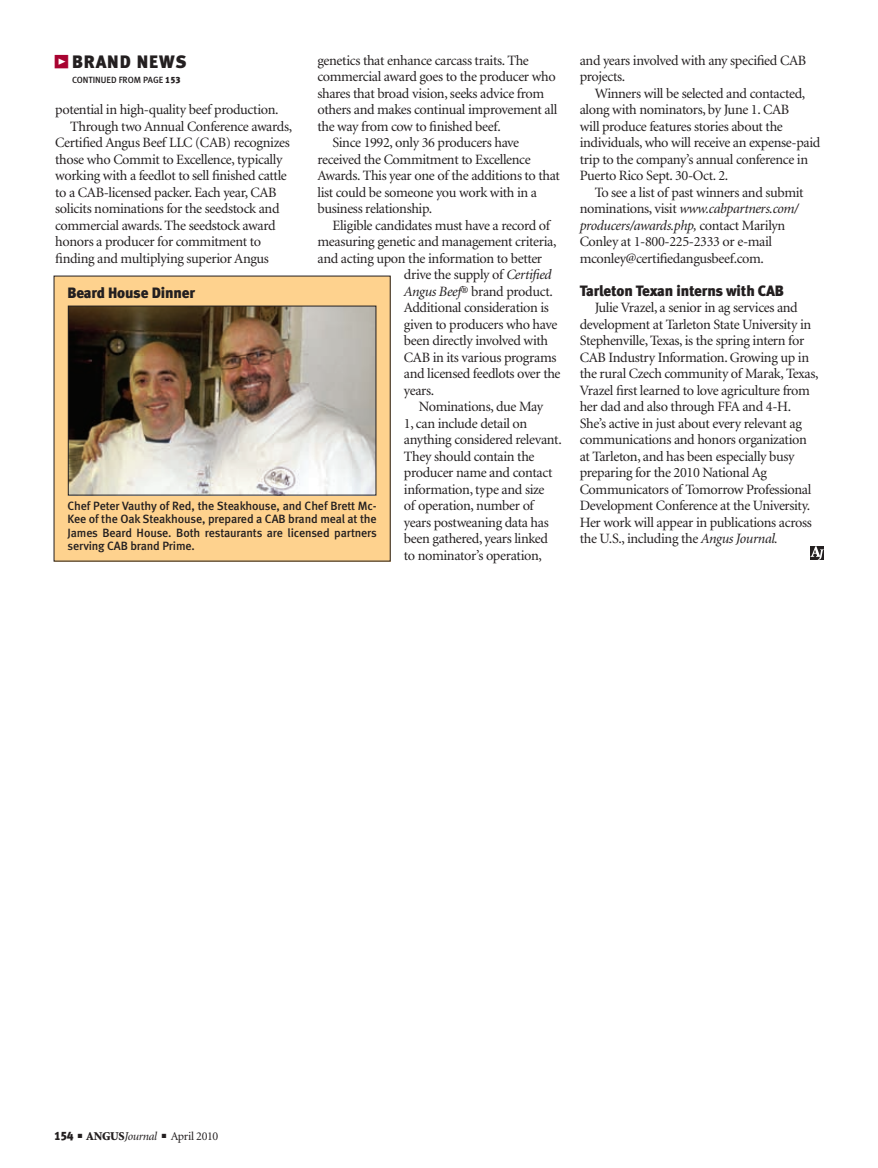
<style>
.page{position:relative;width:878px;height:1168px;background:#fff}
.page>*{position:absolute;margin:0;border:0;box-sizing:border-box;transform-origin:0 0}
.t1{font:18px "Meta Black LF";color:#231f20}
.subhead{font:15px "Meta Black LF";letter-spacing:-.01em;color:#231f20}
.body_text{font:14.25px/16.5px "Minion";letter-spacing:-.025em;color:#231f20}
.cutlines{font:12px/13.5px "Meta Medium LF";letter-spacing:-.01em;color:#231f20;text-align:justify}
.t2{font:12px "Minion";letter-spacing:-.025em;color:#231f20}
.t3{font:9px "Meta Medium LF";color:#231f20}
.s1{font-style:italic}
.s2{font-family:"Meta Black Expert";color:#a80331}
.s3{font-family:"Meta Black LF"}
.s4{font-weight:900}
</style>
<div class="page">
<svg style="left:810px;top:546px;width:14px;height:14px"></svg>
<div style="left:54px;top:276px;width:336px;height:285px;background:#fed28e"></div>
<img style="left:70px;top:308px;width:304px;height:185px">
<div style="left:68px;top:306px;width:308px;height:189px;border:1px solid #231f20"></div>
<p class="body_text" style="left:317px;top:52px;width:241px">genetics that enhance carcass traits. The commercial award goes to the producer who shares that broad vision, seeks advice from others and makes continual improvement all the way from cow to finished beef.</p>
<p class="body_text" style="left:317px;top:135px;width:244px;text-indent:15px">Since 1992, only 36 producers have received the Commitment to Excellence Awards. This year one of the additions to that list could be someone you work with in a business relationship.</p>
<p class="body_text" style="left:332px;top:217px;width:219px">Eligible candidates must have a record of</p>
<p class="body_text" style="left:317px;top:234px;width:240px">measuring genetic and management criteria,</p>
<p class="body_text" style="left:317px;top:250px;width:226px">and acting upon the information to better</p>
<p class="body_text" style="left:404px;top:267px;width:149px">drive the supply of <span class="s1">Certified</span></p>
<p class="body_text" style="left:404px;top:283px;width:150px"><span class="s1">Angus Beef</span>® brand product.</p>
<p class="body_text" style="left:404px;top:300px;width:147px">Additional consideration is</p>
<p class="body_text" style="left:404px;top:316px;width:155px">given to producers who have</p>
<p class="body_text" style="left:404px;top:333px;width:146px">been directly involved with</p>
<p class="body_text" style="left:404px;top:349px;width:154px">CAB in its various programs</p>
<p class="body_text" style="left:404px;top:366px;width:158px">and licensed feedlots over the</p>
<p class="body_text" style="left:404px;top:382px;width:32px">years.</p>
<p class="body_text" style="left:404px;top:399px;width:159px;text-indent:15px">Nominations, due May<br>1, can include detail on anything considered relevant.<br>They should contain the producer name and contact information, type and size<br>of operation, number of years postweaning data has been gathered, years linked to nominator’s operation,</p>
<p class="t1" style="left:54px;top:51px;width:43px"><span class="s2">z</span>Brand</p>
<p class="t1" style="left:137px;top:51px;width:26px">News</p>
<p class="t3" style="left:72px;top:75px;width:110px">CONTINUED FROM PAGE <span class="s3">153</span></p>
<p class="body_text" style="left:55px;top:102px;width:225px">potential in high-quality beef production.</p>
<p class="body_text" style="left:55px;top:118px;width:238px;text-indent:15px">Through two Annual Conference awards, Certified Angus Beef LLC (CAB) recognizes those who Commit to Excellence, typically working with a feedlot to sell finished cattle to a CAB-licensed packer. Each year, CAB solicits nominations for the seedstock and commercial awards. The seedstock award honors a producer for commitment to finding and multiplying superior Angus</p>
<p class="subhead" style="left:68px;top:284px;width:129px">Beard House Dinner</p>
<p class="cutlines" style="left:68px;top:498px;width:311px">Chef Peter Vauthy of Red, the Steakhouse, and Chef Brett Mc-Kee of the Oak Steakhouse, prepared a CAB brand meal at the James Beard House. Both restaurants are licensed partners serving CAB brand Prime.</p>
<p class="body_text" style="left:579px;top:52px;width:228px">and years involved with any specified CAB projects.</p>
<p class="body_text" style="left:579px;top:85px;width:242px;text-indent:15px">Winners will be selected and contacted, along with nominators, by June 1. CAB<br>will produce features stories about the individuals, who will receive an expense-paid trip to the company’s annual conference in Puerto Rico Sept. 30-Oct. 2.</p>
<p class="body_text" style="left:579px;top:184px;width:225px;text-indent:15px">To see a list of past winners and submit nominations, visit <span class="s1">www.cabpartners.com/ producers/awards.php,</span> contact Marilyn Conley at 1-800-225-2333 or e-mail mconley@certifiedangusbeef.com.</p>
<p class="subhead" style="left:579px;top:281px;width:206px">Tarleton Texan interns with CAB</p>
<p class="body_text" style="left:579px;top:300px;width:240px;text-indent:15px">Julie Vrazel, a senior in ag services and development at Tarleton State University in Stephenville, Texas, is the spring intern for CAB Industry Information. Growing up in the rural Czech community of Marak, Texas, Vrazel first learned to love agriculture from her dad and also through FFA and 4-H.<br>She’s active in just about every relevant ag communications and honors organization at Tarleton, and has been especially busy preparing for the 2010 National Ag Communicators of Tomorrow Professional Development Conference at the University.<br>Her work will appear in publications across the U.S., including the <span class="s1">Angus Journal.</span></p>
<p class="t2" style="left:54px;top:1130px;width:166px"><span class="s3">154</span> ■ <span class="s4">ANGUS</span><span class="s1">Journal</span> ■ April 2010</p>
</div>
